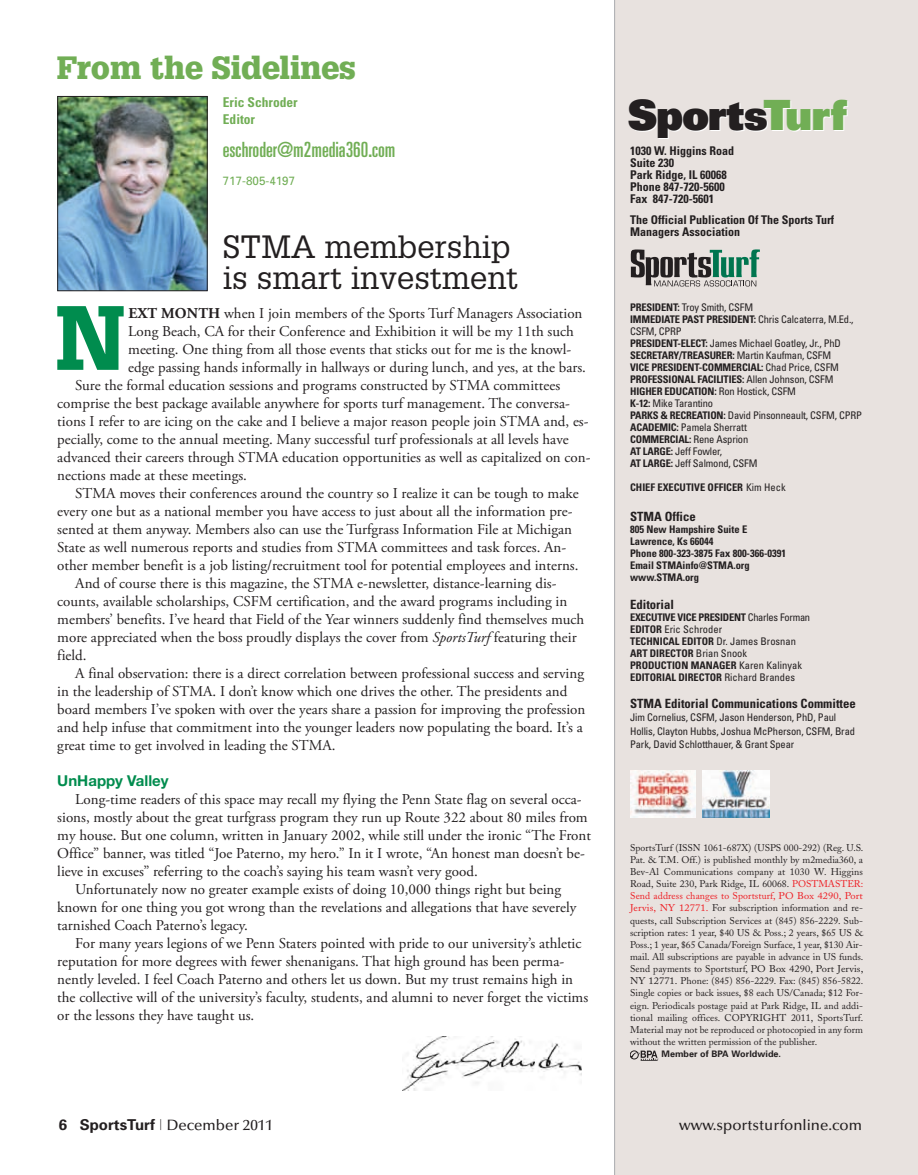
<style>
.page{position:relative;width:918px;height:1175px;background:#fff}
.page>*{position:absolute;margin:0;border:0;box-sizing:border-box;transform-origin:0 0}
.t1{font:900 88.95px "Glypha";color:#008c4e}
.t2{font:900 41.7px "Univers";letter-spacing:-.03em;color:#231f20}
.t3{font:31.5px/31.5px "Glypha";color:#231f20}
.t4{font:900 31.5px "Glypha";color:#71ae55}
.t5{font:ultra-condensed 21px "Univers";color:#71ae55}
.t6{font:15px "Adobe Garamond Pro";color:#231f20}
.t7{font:500 15px "Optima";color:#231f20}
.t8{font:700 15px "Helvetica Neue";color:#008c4e}
.t9{font:700 condensed 13.5px/16.2px "Univers";color:#71ae55}
.t10{font:700 condensed 12.75px "Univers";color:#231f20}
.t11{font:700 condensed 12px/12px "Univers";color:#231f20}
.t12{font:12px "Univers";color:#71ae55}
.t13{font:condensed 10.5px/12px "Univers";letter-spacing:-.015em;color:#231f20}
.t14{font:700 condensed 10.5px/12px "Univers";color:#231f20}
.t15{font:9.75px/12.1px "Adobe Caslon";color:#231f20;text-align:justify}
.t16{font:700 9px "Univers";letter-spacing:.005em;color:#231f20}
.s1{font-weight:700}
.s2{font-style:italic}
.s3{color:#fff}
.s4{font-weight:400}
.s5{color:#ee1d23}
.s6{font-family:"Univers";font-weight:700}
.s7{font-family:"Univers";font-weight:100;font-stretch:ultra-condensed}
</style>
<div class="page">
<div style="left:614px;top:0;width:304px;height:1174px;background:#e8e2df"></div>
<img style="left:402px;top:1036px;width:180px;height:54px">
<img style="left:59px;top:98px;width:147px;height:191px">
<div style="left:57px;top:96px;width:151px;height:195px;border:1px solid #231f20"></div>
<svg style="left:631px;top:249px;width:129px;height:37px;background:#8c9891"></svg>
<img style="left:630px;top:770px;width:66px;height:47px">
<svg style="left:630px;top:1050px;width:29px;height:11px"></svg>
<img style="left:702px;top:770px;width:68px;height:48px">
<p class="t4" style="left:56px;top:55px;width:301px">From the Sidelines</p>
<p class="t9" style="left:223px;top:96px;width:76px">Eric Schroder<br>Editor</p>
<p class="t5" style="left:223px;top:142px;width:174px">eschroder@m2media360.com</p>
<p class="t12" style="left:223px;top:176px;width:74px">717-805-4197</p>
<p class="t3" style="left:223px;top:233px;width:297px">STMA membership is smart investment</p>
<p class="t1" style="left:56px;top:304px;width:71px">N</p>
<p class="t6" style="left:128px;top:307px;width:456px"><span class="s1">EXT MONTH</span> when I join members of the Sports Turf Managers Association</p>
<p class="t6" style="left:128px;top:325px;width:447px">Long Beach, CA for their Conference and Exhibition it will be my 11th such</p>
<p class="t6" style="left:128px;top:343px;width:445px">meeting. One thing from all those events that sticks out for me is the knowl-</p>
<p class="t6" style="left:128px;top:361px;width:459px">edge passing hands informally in hallways or during lunch, and yes, at the bars.</p>
<p class="t6" style="left:75px;top:379px;width:486px">Sure the formal education sessions and programs constructed by STMA committees</p>
<p class="t6" style="left:57px;top:397px;width:514px">comprise the best package available anywhere for sports turf management. The conversa-</p>
<p class="t6" style="left:57px;top:415px;width:533px">tions I refer to are icing on the cake and I believe a major reason people join STMA and, es-</p>
<p class="t6" style="left:57px;top:433px;width:513px">pecially, come to the annual meeting. Many successful turf professionals at all levels have</p>
<p class="t6" style="left:57px;top:451px;width:535px">advanced their careers through STMA education opportunities as well as capitalized on con-</p>
<p class="t6" style="left:57px;top:469px;width:191px">nections made at these meetings.</p>
<p class="t6" style="left:75px;top:487px;width:505px">STMA moves their conferences around the country so I realize it can be tough to make</p>
<p class="t6" style="left:57px;top:505px;width:517px">every one but as a national member you have access to just about all the information pre-</p>
<p class="t6" style="left:57px;top:523px;width:516px">sented at them anyway. Members also can use the Turfgrass Information File at Michigan</p>
<p class="t6" style="left:57px;top:541px;width:510px">State as well numerous reports and studies from STMA committees and task forces. An-</p>
<p class="t6" style="left:57px;top:559px;width:523px">other member benefit is a job listing/recruitment tool for potential employees and interns.</p>
<p class="t6" style="left:75px;top:577px;width:483px">And of course there is this magazine, the STMA e-newsletter, distance-learning dis-</p>
<p class="t6" style="left:57px;top:595px;width:512px">counts, available scholarships, CSFM certification, and the award programs including in</p>
<p class="t6" style="left:57px;top:613px;width:528px">members’ benefits. I’ve heard that Field of the Year winners suddenly find themselves much</p>
<p class="t6" style="left:57px;top:631px;width:521px">more appreciated when the boss proudly displays the cover from <span class="s2">SportsTurf</span> featuring their</p>
<p class="t6" style="left:57px;top:649px;width:31px">field.</p>
<p class="t6" style="left:75px;top:667px;width:510px">A final observation: there is a direct correlation between professional success and serving</p>
<p class="t6" style="left:57px;top:685px;width:512px">in the leadership of STMA. I don’t know which one drives the other. The presidents and</p>
<p class="t6" style="left:57px;top:703px;width:530px">board members I’ve spoken with over the years share a passion for improving the profession</p>
<p class="t6" style="left:57px;top:721px;width:527px">and help infuse that commitment into the younger leaders now populating the board. It’s a</p>
<p class="t6" style="left:57px;top:739px;width:280px">great time to get involved in leading the STMA.</p>
<p class="t8" style="left:57px;top:775px;width:113px">UnHappy Valley</p>
<p class="t6" style="left:75px;top:793px;width:508px">Long-time readers of this space may recall my flying the Penn State flag on several occa-</p>
<p class="t6" style="left:57px;top:811px;width:532px">sions, mostly about the great turfgrass program they run up Route 322 about 80 miles from</p>
<p class="t6" style="left:57px;top:829px;width:535px">my house. But one column, written in January 2002, while still under the ironic “The Front</p>
<p class="t6" style="left:57px;top:847px;width:529px">Office” banner, was titled “Joe Paterno, my hero.” In it I wrote, “An honest man doesn’t be-</p>
<p class="t6" style="left:57px;top:865px;width:422px">lieve in excuses” referring to the coach’s saying his team wasn’t very good.</p>
<p class="t6" style="left:75px;top:883px;width:487px">Unfortunately now no greater example exists of doing 10,000 things right but being</p>
<p class="t6" style="left:57px;top:901px;width:520px">known for one thing you got wrong than the revelations and allegations that have severely</p>
<p class="t6" style="left:57px;top:919px;width:192px">tarnished Coach Paterno’s legacy.</p>
<p class="t6" style="left:75px;top:937px;width:508px">For many years legions of we Penn Staters pointed with pride to our university’s athletic</p>
<p class="t6" style="left:57px;top:955px;width:508px">reputation for more degrees with fewer shenanigans. That high ground has been perma-</p>
<p class="t6" style="left:57px;top:973px;width:517px">nently leveled. I feel Coach Paterno and others let us down. But my trust remains high in</p>
<p class="t6" style="left:57px;top:991px;width:532px">the collective will of the university’s faculty, students, and alumni to never forget the victims</p>
<p class="t6" style="left:57px;top:1009px;width:198px">or the lessons they have taught us.</p>
<p class="t2" style="left:628px;top:100px;width:222px">Sports<span class="s3">Turf</span></p>
<p class="t11" style="left:630px;top:146px;width:106px">1030 W. Higgins Road<br>Suite 230<br>Park Ridge, IL 60068<br>Phone 847-720-5600<br>Fax 847-720-5601</p>
<p class="t11" style="left:630px;top:215px;width:206px">The Official Publication Of The Sports Turf<br>Managers Association</p>
<p class="t13" style="left:630px;top:302px;width:233px"><span class="s1">PRESIDENT:</span> Troy Smith, CSFM<br><span class="s1">IMMEDIATE PAST PRESIDENT:</span> Chris Calcaterra, M.Ed., CSFM, CPRP<br><span class="s1">PRESIDENT-ELECT:</span> James Michael Goatley, Jr., PhD <span class="s1">SECRETARY/TREASURER:</span> Martin Kaufman, CSFM<br><span class="s1">VICE PRESIDENT-COMMERCIAL:</span> Chad Price, CSFM <span class="s1">PROFESSIONAL FACILITIES:</span> Allen Johnson, CSFM <span class="s1">HIGHER EDUCATION:</span> Ron Hostick, CSFM<br><span class="s1">K-12:</span> Mike Tarantino<br><span class="s1">PARKS &amp; RECREATION:</span> David Pinsonneault, CSFM, CPRP <span class="s1">ACADEMIC:</span> Pamela Sherratt<br><span class="s1">COMMERCIAL:</span> Rene Asprion<br><span class="s1">AT LARGE:</span> Jeff Fowler,<br><span class="s1">AT LARGE:</span> Jeff Salmond, CSFM</p>
<p class="t14" style="left:630px;top:483px;width:157px">CHIEF EXECUTIVE OFFICER <span class="s4">Kim Heck</span></p>
<p class="t10" style="left:630px;top:512px;width:67px">STMA Office</p>
<p class="t14" style="left:630px;top:525px;width:158px">805 New Hampshire Suite E<br>Lawrence, Ks 66044<br>Phone 800-323-3875 Fax 800-366-0391<br>Email STMAinfo@STMA.org www.STMA.org</p>
<p class="t10" style="left:630px;top:600px;width:45px">Editorial</p>
<p class="t14" style="left:630px;top:612px;width:182px">EXECUTIVE VICE PRESIDENT <span class="s4">Charles Forman<br></span>EDITOR <span class="s4">Eric Schroder<br></span>TECHNICAL EDITOR <span class="s4">Dr. James Brosnan<br></span>ART DIRECTOR <span class="s4">Brian Snook<br></span>PRODUCTION MANAGER <span class="s4">Karen Kalinyak<br></span>EDITORIAL DIRECTOR <span class="s4">Richard Brandes</span></p>
<p class="t10" style="left:630px;top:698px;width:227px">STMA Editorial Communications Committee</p>
<p class="t13" style="left:630px;top:712px;width:227px;line-height:13.5px">Jim Cornelius, CSFM, Jason Henderson, PhD, Paul<br>Hollis, Clayton Hubbs, Joshua McPherson, CSFM, Brad<br>Park, David Schlotthauer, &amp; Grant Spear</p>
<p class="t15" style="left:630px;top:842px;width:235px">SportsTurf (ISSN 1061-687X) (USPS 000-292) (Reg. U.S.<br>Pat. &amp; T.M. Off.) is published monthly by m2media360, a Bev-Al Communications company at 1030 W. Higgins Road, Suite 230, Park Ridge, IL 60068. <span class="s5">POSTMASTER:<br>Send address changes to Sportsturf, PO Box 4290, Port Jervis, NY 12771.</span> For subscription information and re&shy;quests, call Subscription Services at (845) 856-2229. Sub&shy;scription rates: 1 year, $40 US &amp; Poss.; 2 years, $65 US &amp; Poss.; 1 year, $65 Canada/Foreign Surface, 1 year, $130 Air&shy;mail. All subscriptions are payable in advance in US funds.<br>Send payments to Sportsturf, PO Box 4290, Port Jervis, NY 12771. Phone: (845) 856-2229. Fax: (845) 856-5822.<br>Single copies or back issues, $8 each US/Canada; $12 For&shy;eign. Periodicals postage paid at Park Ridge, IL and addi&shy;tional mailing offices. COPYRIGHT 2011, SportsTurf.<br>Material may not be reproduced or photocopied in any form without the written permission of the publisher.</p>
<p class="t16" style="left:661px;top:1051px;width:121px">Member of BPA Worldwide.</p>
<p class="t7" style="left:59px;top:1118px;width:215px"><span class="s6">6 SportsTurf</span> <span class="s7">|</span> December 2011</p>
<p class="t7" style="left:679px;top:1118px;width:185px">www.sportsturfonline.com</p>
</div>
